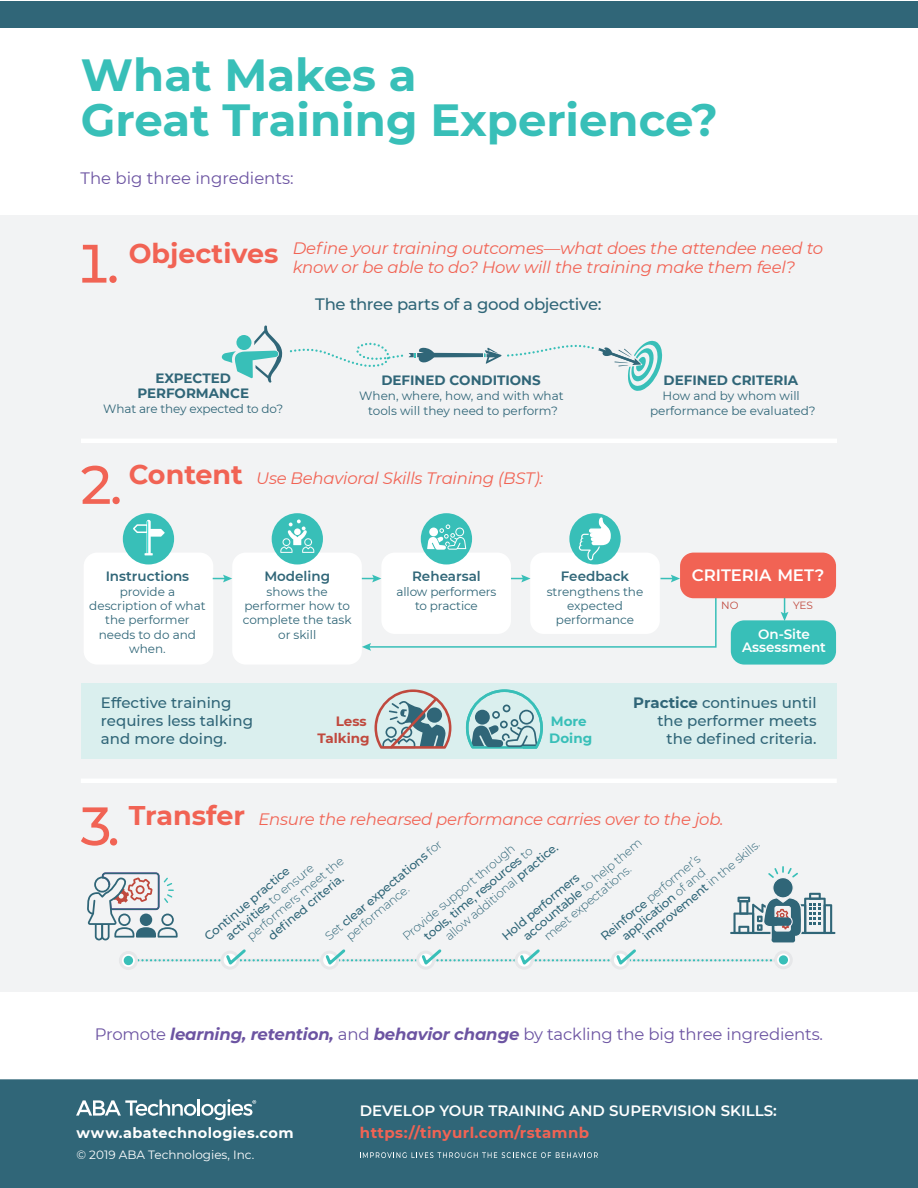
<style>
.page{position:relative;width:918px;height:1188px;background:#fff}
.page>*{position:absolute;margin:0;border:0;box-sizing:border-box;transform-origin:0 0}
.t1{font:500 54px "Montserrat";color:#f16354}
.t2{font:700 45px/45px "Montserrat";color:#38bfb8}
.t3{font:700 27px "Montserrat";color:#f16354}
.t4{font:italic 16.5px/19.5px "Montserrat";letter-spacing:-.015em;color:#f16354}
.t5{font:16.5px "Montserrat";letter-spacing:-.01em;color:#6c54a2}
.t6{font:500 16.5px "Montserrat";letter-spacing:-.02em;color:#306678}
.t7{font:600 16.5px "Montserrat";color:#fff}
.t8{font:500 15px/18px "Montserrat";color:#306678;text-align:right}
.t9{font:600 15px "Montserrat";color:#fff}
.t10{font:700 15px "Montserrat";letter-spacing:.03em;color:#f16354}
.t11{font:700 14.55px "Montserrat";letter-spacing:.025em;color:#fff}
.t12{font:700 13.5px/15px "Montserrat";color:#306678;text-align:center}
.t13{font:600 13.5px "Montserrat";color:#306678}
.t14{font:600 13.5px/13.5px "Montserrat";color:#fff;text-align:center}
.t15{font:700 13.5px/16.5px "Montserrat";color:#c0493e;text-align:right}
.t16{font:700 13.5px/16.5px "Montserrat";color:#38bfb8}
.t17{font:12px/14.4px "Montserrat";color:#306678;text-align:center}
.t18{font:300 12px/13.5px "Montserrat";color:#306678}
.t19{font:500 12px "Montserrat";color:#306678}
.t20{font:12px "Montserrat";color:#fff}
.t21{font:10.5px "Montserrat";color:#c0493e}
.s1{font-weight:700}
.s2{font-weight:300}
.s3{font-weight:500}
.s4{font-weight:700;font-style:italic}
</style>
<div class="page">
<div style="left:0;top:216px;width:918px;height:776px;background:#f2f3f4"></div>
<hr style="left:81px;top:439px;width:756px;height:4px;background:#fff">
<svg style="left:289px;top:340px;width:373px;height:51px"></svg>
<svg style="left:222px;top:325px;width:60px;height:58px"></svg>
<div style="left:236px;top:335px;width:16px;height:15px;background:#38bfb8;border-radius:50%"></div>
<hr style="left:81px;top:779px;width:756px;height:4px;background:#fff">
<div style="left:0;top:1079px;width:918px;height:109px;background:#306678"></div>
<div style="left:0;top:1px;width:918px;height:27px;background:#306678"></div>
<hr style="left:730px;top:932px;width:105px;height:2px;background:#306678">
<div style="left:119px;top:951px;width:19px;height:19px;border:3px solid #e6e7e9;border-radius:50%"></div>
<div style="left:774px;top:951px;width:19px;height:18px;border:3px solid #e6e7e9;border-radius:50%"></div>
<div style="left:221px;top:951px;width:19px;height:19px;border:3px solid #e6e7e9;border-radius:50%"></div>
<div style="left:416px;top:951px;width:19px;height:19px;border:3px solid #e6e7e9;border-radius:50%"></div>
<div style="left:515px;top:951px;width:19px;height:19px;border:3px solid #e6e7e9;border-radius:50%"></div>
<div style="left:81px;top:683px;width:756px;height:76px;background:#daefee"></div>
<svg style="left:374px;top:689px;width:169px;height:60px"></svg>
<div style="left:731px;top:620px;width:105px;height:45px;background:#38bfb8;border-radius:14px"></div>
<div style="left:84px;top:553px;width:129px;height:112px;background:#fff;border-radius:14px"></div>
<div style="left:232px;top:553px;width:130px;height:112px;background:#fff;border-radius:14px"></div>
<div style="left:381px;top:553px;width:130px;height:81px;background:#fff;border-radius:14px"></div>
<div style="left:530px;top:553px;width:130px;height:81px;background:#fff;border-radius:14px"></div>
<div style="left:569px;top:513px;width:52px;height:51px;background:#38bfb8;border-radius:50%"></div>
<svg style="left:579px;top:516px;width:33px;height:44px"></svg>
<div style="left:272px;top:513px;width:51px;height:51px;background:#38bfb8;border-radius:50%"></div>
<svg style="left:280px;top:519px;width:34px;height:34px"></svg>
<div style="left:421px;top:513px;width:51px;height:51px;background:#38bfb8;border-radius:50%"></div>
<svg style="left:427px;top:524px;width:39px;height:26px"></svg>
<svg style="left:213px;top:575px;width:19px;height:7px"></svg>
<svg style="left:362px;top:575px;width:19px;height:7px"></svg>
<svg style="left:511px;top:575px;width:20px;height:7px"></svg>
<svg style="left:661px;top:575px;width:19px;height:7px"></svg>
<svg style="left:781px;top:598px;width:7px;height:23px"></svg>
<svg style="left:362px;top:596px;width:355px;height:55px"></svg>
<div style="left:680px;top:553px;width:156px;height:45px;background:#f16354;border-radius:14px"></div>
<div style="left:123px;top:513px;width:51px;height:51px;background:#38bfb8;border-radius:50%"></div>
<svg style="left:133px;top:520px;width:32px;height:35px"></svg>
<div style="left:611px;top:951px;width:19px;height:19px;border:3px solid #e6e7e9;border-radius:50%"></div>
<div style="left:320px;top:951px;width:19px;height:19px;border:3px solid #e6e7e9;border-radius:50%"></div>
<svg style="left:87px;top:866px;width:745px;height:102px"></svg>
<svg style="left:360px;top:1152px;width:238px;height:6px"></svg>
<svg style="left:76px;top:1099px;width:180px;height:21px"></svg>
<h2 class="t2" style="left:81px;top:51px;width:639px">What Makes a<br>Great Training Experience?</h2>
<h3 class="t5" style="left:81px;top:167px;width:215px">The big three ingredients:</h3>
<h1 class="t1" style="left:75px;top:226px;width:46px">1.</h1>
<h3 class="t3" style="left:129px;top:234px;width:151px">Objectives</h3>
<h3 class="t4" style="left:293px;top:238px;width:532px">Define your training outcomes—what does the attendee need to know or be able to do? How will the training make them feel?</h3>
<h3 class="t6" style="left:315px;top:293px;width:288px">The three parts of a good objective:</h3>
<p class="t12" style="left:137px;top:370px;width:113px">EXPECTED<br>PERFORMANCE</p>
<p class="t17" style="left:103px;top:402px;width:181px">What are they expected to do?</p>
<p class="t12" style="left:381px;top:372px;width:161px">DEFINED CONDITIONS</p>
<p class="t17" style="left:359px;top:388px;width:206px;line-height:15px">When, where, how, and with what tools will they need to perform?</p>
<p class="t12" style="left:664px;top:372px;width:136px">DEFINED CRITERIA</p>
<p class="t17" style="left:650px;top:388px;width:167px;line-height:15px">How and by whom will performance be evaluated?</p>
<h1 class="t1" style="left:81px;top:447px;width:43px">2.</h1>
<h3 class="t3" style="left:129px;top:455px;width:116px">Content</h3>
<h3 class="t4" style="left:256px;top:468px;width:288px">Use Behavioral Skills Training (BST):</h3>
<p class="t13" style="left:106px;top:567px;width:85px">Instructions</p>
<p class="t17" style="left:89px;top:584px;width:118px">provide a description of what the performer needs to do and when.</p>
<p class="t13" style="left:264px;top:567px;width:67px">Modeling</p>
<p class="t17" style="left:243px;top:584px;width:110px">shows the performer how to complete the task or skill</p>
<p class="t13" style="left:412px;top:567px;width:70px">Rehearsal</p>
<p class="t17" style="left:397px;top:584px;width:101px">allow performers to practice</p>
<p class="t13" style="left:561px;top:567px;width:70px">Feedback</p>
<p class="t17" style="left:547px;top:584px;width:98px">strengthens the expected performance</p>
<h3 class="t7" style="left:692px;top:564px;width:134px">CRITERIA MET?</h3>
<p class="t21" style="left:721px;top:598px;width:19px">NO</p>
<p class="t21" style="left:793px;top:598px;width:21px">YES</p>
<p class="t14" style="left:742px;top:627px;width:85px">On-Site<br>Assessment</p>
<p class="t8" style="left:101px;top:693px;width:154px;text-align:left">Effective training requires less talking and more doing.</p>
<p class="t15" style="left:318px;top:713px;width:54px">Less<br>Talking</p>
<p class="t16" style="left:549px;top:713px;width:44px">More<br>Doing</p>
<p class="t8" style="left:633px;top:693px;width:185px"><span class="s1">Practice</span> continues until the performer meets the defined criteria.</p>
<h1 class="t1" style="left:81px;top:788px;width:41px">3.</h1>
<h3 class="t3" style="left:129px;top:796px;width:118px">Transfer</h3>
<h3 class="t4" style="left:258px;top:809px;width:467px">Ensure the rehearsed performance carries over to the job.</h3>
<p class="t19" style="left:201px;top:931px;width:109px;rotate:-40deg">Continue practice</p>
<p class="t19" style="left:519px;top:931px;width:152px;rotate:-40deg">accountable <span class="s2">to help them</span></p>
<p class="t18" style="left:335px;top:922px;width:134px;text-indent:-16px;rotate:-40deg">Set <span class="s3">clear expectations</span> for performance.</p>
<p class="t18" style="left:640px;top:932px;width:150px;rotate:-40deg"><span class="s3">improvement</span> in the skills.</p>
<p class="t18" style="left:400px;top:932px;width:143px;rotate:-40deg">Provide support through</p>
<p class="t18" style="left:442px;top:932px;width:145px;rotate:-40deg">allow additional <span class="s3">practice.</span></p>
<p class="t19" style="left:420px;top:931px;width:139px;rotate:-40deg">tools, time, resources <span class="s2">to</span></p>
<p class="t18" style="left:598px;top:932px;width:127px;rotate:-40deg"><span class="s3">Reinforce</span> performer’s</p>
<p class="t18" style="left:244px;top:932px;width:124px;rotate:-40deg">performers meet the</p>
<p class="t19" style="left:222px;top:931px;width:112px;rotate:-40deg">activities <span class="s2">to ensure</span></p>
<p class="t19" style="left:618px;top:931px;width:107px;rotate:-40deg">application <span class="s2">of and</span></p>
<p class="t18" style="left:541px;top:932px;width:111px;rotate:-40deg">meet expectations.</p>
<p class="t19" style="left:498px;top:931px;width:98px;rotate:-40deg">Hold performers</p>
<p class="t19" style="left:264px;top:931px;width:96px;rotate:-40deg">defi ned criteria.</p>
<h3 class="t5" style="left:95px;top:1023px;width:730px">Promote <span class="s4">learning, retention,</span> and <span class="s4">behavior change</span> by tackling the big three ingredients.</h3>
<p class="t11" style="left:76px;top:1123px;width:219px">www.abatechnologies.com</p>
<p class="t20" style="left:76px;top:1146px;width:179px">© 2019 ABA Technologies, Inc.</p>
<p class="t9" style="left:360px;top:1100px;width:419px">DEVELOP YOUR TRAINING AND SUPERVISION SKILLS:</p>
<p class="t10" style="left:360px;top:1122px;width:231px">https://tinyurl.com/rstamnb</p>
</div>
